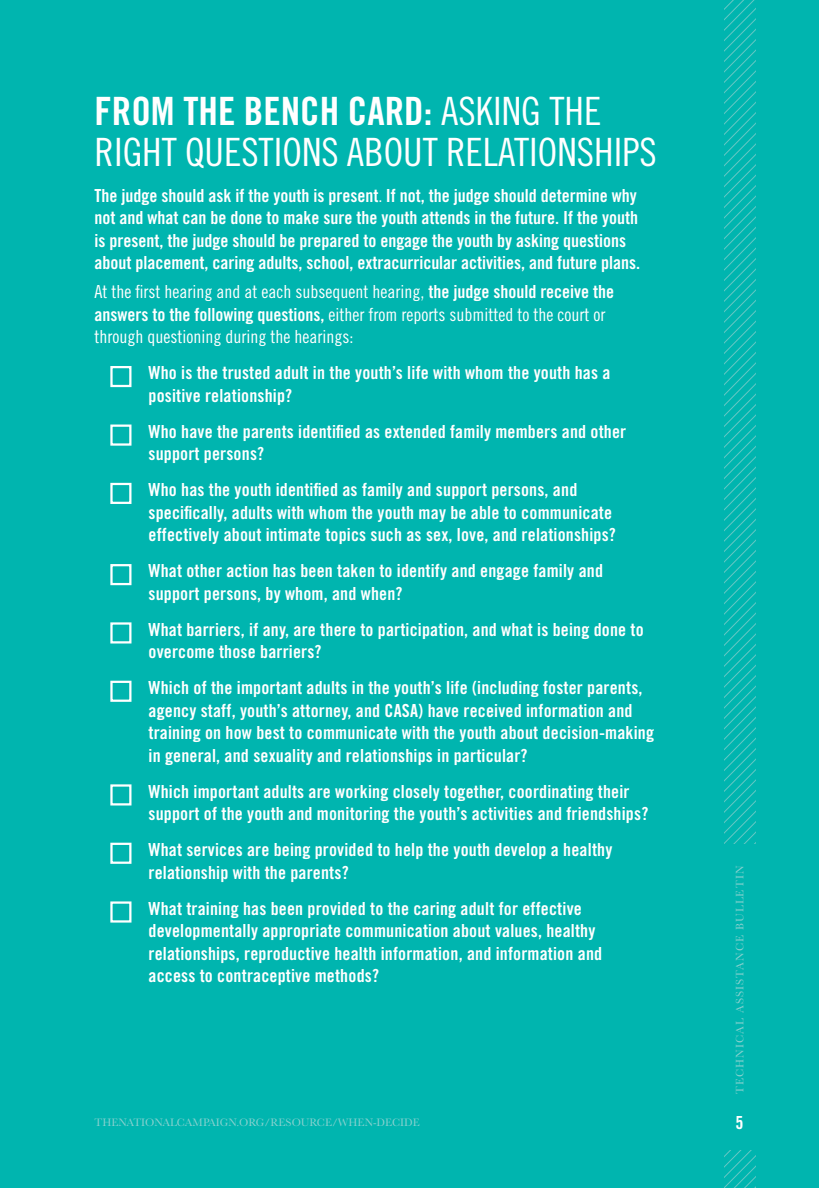
<style>
.page{position:relative;width:819px;height:1188px;background:#00b5af}
.page>*{position:absolute;margin:0;border:0;box-sizing:border-box;transform-origin:0 0}
.t1{font:39px "Trade Gothic Cond Eighteen";color:#fff}
.t2{font:39px "Trade Gothic Bold Cond Twenty";color:#fff}
.t3{font:18px/22.5px "Trade Gothic Bold Cond Twenty";letter-spacing:.01em;color:#fff}
.t4{font:18px/22.5px "Trade Gothic Cond Eighteen";color:#fff}
.t5{font:11.25px "Baskerville";color:#89d1cf}
.t6{font:11.25px "Baskerville";letter-spacing:.1em;color:#89d1cf}
.s1{font-family:"Trade Gothic Cond Eighteen"}
.s2{font-family:"Trade Gothic Bold Cond Twenty"}
</style>
<div class="page">
<svg style="left:724px;top:0;width:31px;height:843px"></svg>
<svg style="left:724px;top:1150px;width:31px;height:38px"></svg>
<div style="left:110px;top:366px;width:21px;height:21px;border:2px solid #fff"></div>
<div style="left:110px;top:425px;width:21px;height:21px;border:2px solid #fff"></div>
<div style="left:110px;top:483px;width:21px;height:21px;border:2px solid #fff"></div>
<div style="left:110px;top:564px;width:21px;height:21px;border:2px solid #fff"></div>
<div style="left:110px;top:622px;width:21px;height:22px;border:2px solid #fff"></div>
<div style="left:110px;top:681px;width:21px;height:21px;border:2px solid #fff"></div>
<div style="left:110px;top:784px;width:21px;height:22px;border:2px solid #fff"></div>
<div style="left:110px;top:843px;width:21px;height:21px;border:2px solid #fff"></div>
<div style="left:110px;top:901px;width:21px;height:22px;border:2px solid #fff"></div>
<h1 class="t2" style="left:94px;top:87px;width:508px">FROM THE BENCH CARD: <span class="s1">ASKING THE</span></h1>
<h1 class="t1" style="left:94px;top:129px;width:564px">RIGHT QUESTIONS ABOUT RELATIONSHIPS</h1>
<p class="t3" style="left:94px;top:184px;width:547px">The judge should ask if the youth is present<span class="s1">.</span> If not, the judge should determine why not and what can be done to make sure the youth attends in the future. If the youth is present, the judge should be prepared to engage the youth by asking questions about placement, caring adults, school, extracurricular activities, and future plans.</p>
<p class="t4" style="left:95px;top:280px;width:521px">At the first hearing and at each subsequent hearing, <span class="s2">the judge should receive the answers to the following questions,</span> either from reports submitted to the court or through questioning during the hearings:</p>
<p class="t3" style="left:149px;top:362px;width:463px">Who is the trusted adult in the youth’s life with whom the youth has a positive relationship?</p>
<p class="t3" style="left:149px;top:420px;width:479px">Who have the parents identified as extended family members and other support persons?</p>
<p class="t3" style="left:149px;top:479px;width:469px">Who has the youth identified as family and support persons, and specifically, adults with whom the youth may be able to communicate effectively about intimate topics such as sex, love, and relationships?</p>
<p class="t3" style="left:149px;top:560px;width:456px">What other action has been taken to identify and engage family and support persons, by whom, and when?</p>
<p class="t3" style="left:149px;top:618px;width:497px">What barriers, if any, are there to participation, and what is being done to overcome those barriers?</p>
<p class="t3" style="left:149px;top:677px;width:507px">Which of the important adults in the youth’s life (including foster parents, agency staff, youth’s attorney, and CASA) have received information and training on how best to communicate with the youth about decision-making in general, and sexuality and relationships in particular?</p>
<p class="t3" style="left:149px;top:780px;width:501px">Which important adults are working closely together, coordinating their support of the youth and monitoring the youth’s activities and friendships?</p>
<p class="t3" style="left:149px;top:839px;width:465px">What services are being provided to help the youth develop a healthy relationship with the parents?</p>
<p class="t3" style="left:149px;top:897px;width:455px">What training has been provided to the caring adult for effective developmentally appropriate communication about values, healthy relationships, reproductive health information, and information and access to contraceptive methods?</p>
<p class="t5" style="left:94px;top:1115px;width:327px">THENATIONALCAMPAIGN.ORG/RESOURCE/WHEN-DECIDE</p>
<p class="t6" style="left:732px;top:1094px;width:230px;rotate:-90deg">TECHNICAL ASSISTANCE BULLETIN</p>
<p class="t3" style="left:735px;top:1111px;width:9px">5</p>
</div>
